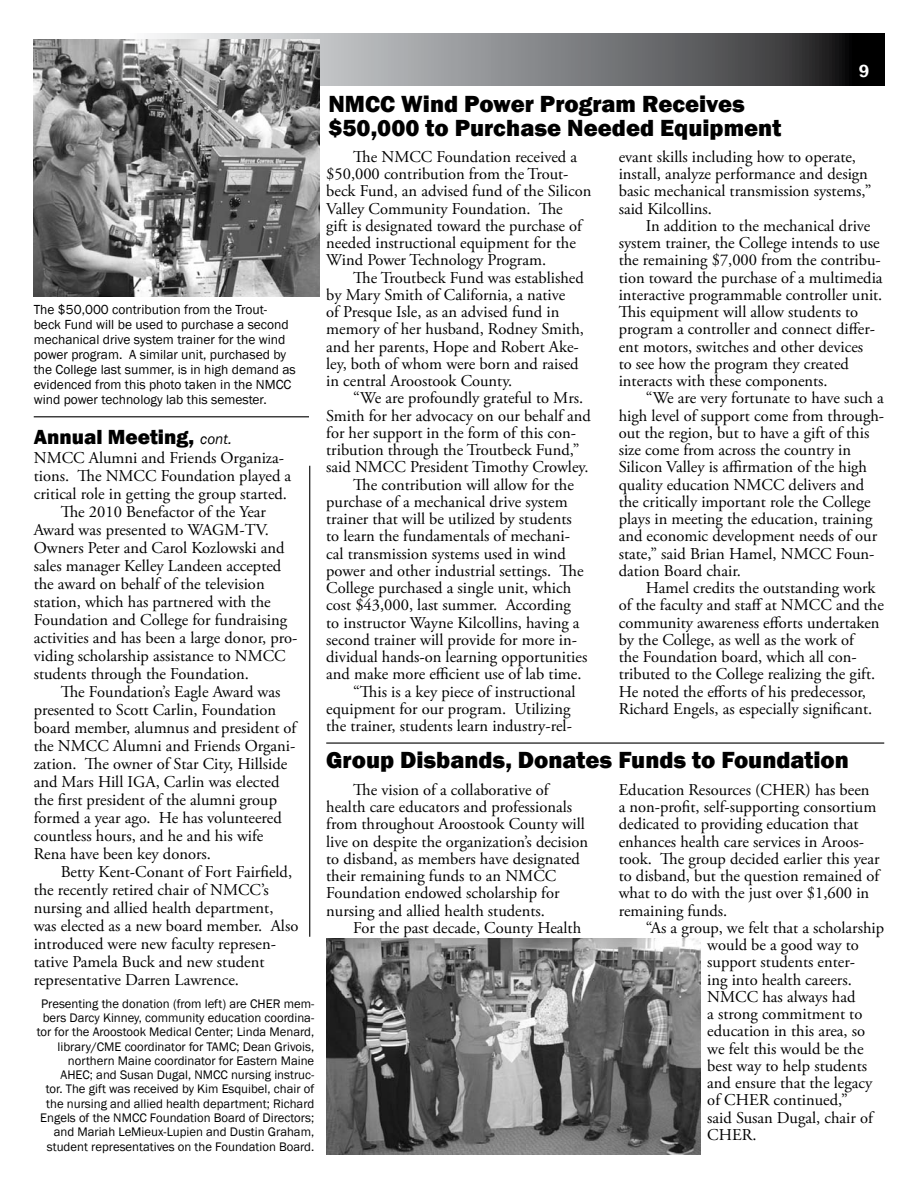
<style>
.page{position:relative;width:918px;height:1188px;background:#fff}
.page>*{position:absolute;margin:0;border:0;box-sizing:border-box;transform-origin:0 0}
.t1{font:800 24px/24px "Franklin Gothic";color:#000}
.t2{font:800 21px "Franklin Gothic";color:#000}
.t3{font:600 18px "Franklin Gothic";color:#fff}
.t4{font:16.5px/17.2px "Adobe Garamond Pro";color:#000}
.t5{font:13.5px/15px "Franklin Gothic";color:#000}
.t6{font:12.75px/14.4px "Franklin Gothic";color:#000;text-align:right}
.s1{font-weight:400;font-style:italic;font-size:15px}
</style>
<div class="page">
<svg style="left:154px;top:34px;width:730px;height:52px;background:#727476"></svg>
<img style="left:326px;top:938px;width:375px;height:217px">
<img style="left:34px;top:39px;width:285px;height:258px">
<hr style="left:309px;top:466px;width:1px;height:471px;background:#000">
<hr style="left:34px;top:416px;width:275px;height:1px;background:#000">
<hr style="left:326px;top:742px;width:558px;height:2px;background:#000">
<p class="t5" style="left:34px;top:302px;width:264px">The $50,000 contribution from the Trout&shy;beck Fund will be used to purchase a second mechanical drive system trainer for the wind power program. A similar unit, purchased by the College last summer, is in high demand as evidenced from this photo taken in the NMCC wind power technology lab this semester.</p>
<p class="t2" style="left:34px;top:423px;width:200px">Annual Meeting, <span class="s1">cont.</span></p>
<p class="t4" style="left:34px;top:449px;width:252px">NMCC Alumni and Friends Organiza-</p>
<p class="t4" style="left:34px;top:467px;width:259px">tions. The NMCC Foundation played a</p>
<p class="t4" style="left:34px;top:485px;width:255px">critical role in getting the group started.</p>
<p class="t4" style="left:61px;top:503px;width:207px">The 2010 Benefactor of the Year</p>
<p class="t4" style="left:34px;top:521px;width:237px">Award was presented to WAGM-TV.</p>
<p class="t4" style="left:34px;top:539px;width:252px">Owners Peter and Carol Kozlowski and</p>
<p class="t4" style="left:34px;top:557px;width:249px">sales manager Kelley Landeen accepted</p>
<p class="t4" style="left:34px;top:575px;width:232px">the award on behalf of the television</p>
<p class="t4" style="left:34px;top:593px;width:238px">station, which has partnered with the</p>
<p class="t4" style="left:34px;top:611px;width:255px">Foundation and College for fundraising</p>
<p class="t4" style="left:34px;top:629px;width:265px">activities and has been a large donor, pro-</p>
<p class="t4" style="left:34px;top:647px;width:254px">viding scholarship assistance to NMCC</p>
<p class="t4" style="left:34px;top:665px;width:217px">students through the Foundation.</p>
<p class="t4" style="left:61px;top:683px;width:221px">The Foundation’s Eagle Award was</p>
<p class="t4" style="left:34px;top:701px;width:244px">presented to Scott Carlin, Foundation</p>
<p class="t4" style="left:34px;top:719px;width:264px">board member, alumnus and president of</p>
<p class="t4" style="left:34px;top:737px;width:263px">the NMCC Alumni and Friends Organi-</p>
<p class="t4" style="left:34px;top:755px;width:255px">zation. The owner of Star City, Hillside</p>
<p class="t4" style="left:34px;top:773px;width:247px">and Mars Hill IGA, Carlin was elected</p>
<p class="t4" style="left:34px;top:791px;width:245px">the first president of the alumni group</p>
<p class="t4" style="left:34px;top:809px;width:250px">formed a year ago. He has volunteered</p>
<p class="t4" style="left:34px;top:827px;width:231px">countless hours, and he and his wife</p>
<p class="t4" style="left:34px;top:845px;width:179px">Rena have been key donors.</p>
<p class="t4" style="left:61px;top:863px;width:233px">Betty Kent-Conant of Fort Fairfield,</p>
<p class="t4" style="left:34px;top:881px;width:237px">the recently retired chair of NMCC’s</p>
<p class="t4" style="left:34px;top:899px;width:241px">nursing and allied health department,</p>
<p class="t4" style="left:34px;top:917px;width:266px">was elected as a new board member. Also</p>
<p class="t4" style="left:34px;top:935px;width:244px">introduced were new faculty represen-</p>
<p class="t4" style="left:34px;top:953px;width:232px">tative Pamela Buck and new student</p>
<p class="t4" style="left:34px;top:971px;width:207px">representative Darren Lawrence.</p>
<p class="t6" style="left:37px;top:997px;width:279px">Presenting the donation (from left) are CHER mem&shy;bers Darcy Kinney, community education coordina&shy;tor for the Aroostook Medical Center; Linda Menard, library/CME coordinator for TAMC; Dean Grivois, northern Maine coordinator for Eastern Maine AHEC; and Susan Dugal, NMCC nursing instruc-<br>tor. The gift was received by Kim Esquibel, chair of the nursing and allied health department; Richard Engels of the NMCC Foundation Board of Directors; and Mariah LeMieux-Lupien and Dustin Graham, student representatives on the Foundation Board.</p>
<p class="t3" style="left:859px;top:60px;width:12px">9</p>
<h1 class="t1" style="left:328px;top:92px;width:454px">NMCC Wind Power Program Receives $50,000 to Purchase Needed Equipment</h1>
<p class="t4" style="left:326px;top:149px;width:267px;text-indent:27px">The NMCC Foundation received a $50,000 contribution from the Trout&shy;beck Fund, an advised fund of the Silicon Valley Community Foundation. The<br>gift is designated toward the purchase of needed instructional equipment for the Wind Power Technology Program.</p>
<p class="t4" style="left:326px;top:269px;width:259px;text-indent:27px">The Troutbeck Fund was established by Mary Smith of California, a native<br>of Presque Isle, as an advised fund in memory of her husband, Rodney Smith, and her parents, Hope and Robert Ake&shy;ley, both of whom were born and raised in central Aroostook County.</p>
<p class="t4" style="left:353px;top:390px;width:232px">“We are profoundly grateful to Mrs.</p>
<p class="t4" style="left:326px;top:407px;width:266px">Smith for her advocacy on our behalf and</p>
<p class="t4" style="left:326px;top:425px;width:251px">for her support in the form of this con-</p>
<p class="t4" style="left:326px;top:442px;width:255px">tribution through the Troutbeck Fund,”</p>
<p class="t4" style="left:326px;top:459px;width:264px">said NMCC President Timothy Crowley.</p>
<p class="t4" style="left:353px;top:476px;width:222px">The contribution will allow for the</p>
<p class="t4" style="left:326px;top:494px;width:243px">purchase of a mechanical drive system</p>
<p class="t4" style="left:326px;top:511px;width:247px">trainer that will be utilized by students</p>
<p class="t4" style="left:326px;top:528px;width:245px">to learn the fundamentals of mechani-</p>
<p class="t4" style="left:326px;top:545px;width:241px">cal transmission systems used in wind</p>
<p class="t4" style="left:326px;top:563px;width:259px">power and other industrial settings. The</p>
<p class="t4" style="left:326px;top:580px;width:247px">College purchased a single unit, which</p>
<p class="t4" style="left:326px;top:597px;width:246px">cost $43,000, last summer. According</p>
<p class="t4" style="left:326px;top:614px;width:255px">to instructor Wayne Kilcollins, having a</p>
<p class="t4" style="left:326px;top:632px;width:252px">second trainer will provide for more in-</p>
<p class="t4" style="left:326px;top:649px;width:263px">dividual hands-on learning opportunities</p>
<p class="t4" style="left:326px;top:666px;width:257px">and make more efficient use of lab time.</p>
<p class="t4" style="left:353px;top:683px;width:224px">“This is a key piece of instructional</p>
<p class="t4" style="left:326px;top:701px;width:246px">equipment for our program. Utilizing</p>
<p class="t4" style="left:326px;top:718px;width:247px">the trainer, students learn industry-rel-</p>
<p class="t4" style="left:619px;top:149px;width:254px">evant skills including how to operate, install, analyze performance and design basic mechanical transmission systems,” said Kilcollins.</p>
<p class="t4" style="left:619px;top:218px;width:265px;text-indent:27px">In addition to the mechanical drive system trainer, the College intends to use the remaining $7,000 from the contribu&shy;tion toward the purchase of a multimedia interactive programmable controller unit.<br>This equipment will allow students to program a controller and connect differ&shy;ent motors, switches and other devices<br>to see how the program they created interacts with these components.</p>
<p class="t4" style="left:619px;top:390px;width:267px;text-indent:27px">“We are very fortunate to have such a high level of support come from through&shy;out the region, but to have a gift of this size come from across the country in Silicon Valley is affirmation of the high quality education NMCC delivers and the critically important role the College plays in meeting the education, training and economic development needs of our state,” said Brian Hamel, NMCC Foun&shy;dation Board chair.</p>
<p class="t4" style="left:619px;top:580px;width:267px;text-indent:27px">Hamel credits the outstanding work of the faculty and staff at NMCC and the community awareness efforts undertaken by the College, as well as the work of<br>the Foundation board, which all con&shy;tributed to the College realizing the gift.<br>He noted the efforts of his predecessor, Richard Engels, as especially significant.</p>
<h1 class="t1" style="left:326px;top:747px;width:524px">Group Disbands, Donates Funds to Foundation</h1>
<p class="t4" style="left:326px;top:782px;width:263px;text-indent:27px">The vision of a collaborative of health care educators and professionals from throughout Aroostook County will live on despite the organization’s decision to disband, as members have designated their remaining funds to an NMCC Foundation endowed scholarship for nursing and allied health students.</p>
<p class="t4" style="left:353px;top:920px;width:229px">For the past decade, County Health</p>
<p class="t4" style="left:619px;top:782px;width:262px">Education Resources (CHER) has been a non-profit, self-supporting consortium dedicated to providing education that enhances health care services in Aroos&shy;took. The group decided earlier this year to disband, but the question remained of what to do with the just over $1,600 in remaining funds.</p>
<p class="t4" style="left:707px;top:920px;width:178px;text-indent:-62px">“As a group, we felt that a scholarship would be a good way to support students enter-<br>ing into health careers.<br>NMCC has always had<br>a strong commitment to education in this area, so we felt this would be the best way to help students and ensure that the legacy of CHER continued,”<br>said Susan Dugal, chair of<br>CHER.</p>
</div>
